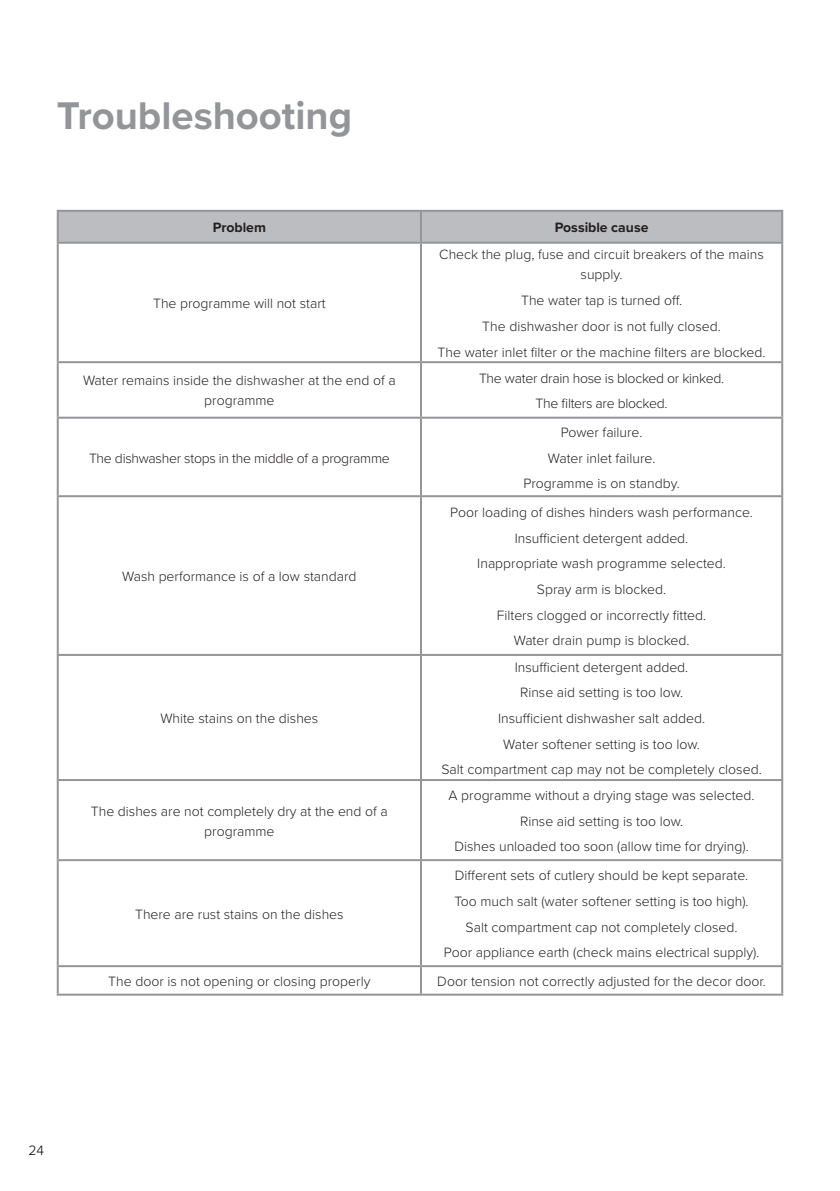
<style>
.page{position:relative;width:840px;height:1191px;background:#fff}
.page>*{position:absolute;margin:0;border:0;box-sizing:border-box;transform-origin:0 0}
.t1{font:700 40px "Proxima Nova";color:#939598}
.t2{font:300 14px/20px "Proxima Nova";color:#231f20;text-align:center}
.t3{font:300 14px "Proxima Nova";letter-spacing:-.02em;color:#231f20}
.t4{font:700 14px "Proxima Nova";color:#231f20}
.t5{font:300 14px "Proxima Nova";color:#000}
</style>
<div class="page">
<div style="left:59px;top:212px;width:721px;height:30px;background:#bcbdc0"></div>
<svg style="left:59px;top:363px;width:721px;height:605px"></svg>
<hr style="left:57px;top:210px;width:364px;height:2px;background:#939598">
<hr style="left:57px;top:212px;width:2px;height:30px;background:#939598">
<hr style="left:421px;top:210px;width:361px;height:2px;background:#939598">
<hr style="left:780px;top:212px;width:2px;height:30px;background:#939598">
<hr style="left:57px;top:242px;width:364px;height:2px;background:#939598">
<hr style="left:57px;top:244px;width:2px;height:117px;background:#939598">
<hr style="left:421px;top:242px;width:361px;height:2px;background:#939598">
<hr style="left:420px;top:244px;width:2px;height:117px;background:#939598">
<hr style="left:780px;top:244px;width:2px;height:117px;background:#939598">
<hr style="left:57px;top:361px;width:364px;height:2px;background:#939598">
<hr style="left:57px;top:363px;width:2px;height:54px;background:#939598">
<hr style="left:421px;top:361px;width:361px;height:2px;background:#939598">
<hr style="left:420px;top:363px;width:2px;height:54px;background:#939598">
<hr style="left:780px;top:363px;width:2px;height:54px;background:#939598">
<hr style="left:57px;top:417px;width:364px;height:2px;background:#939598">
<hr style="left:57px;top:419px;width:2px;height:76px;background:#939598">
<hr style="left:421px;top:417px;width:361px;height:2px;background:#939598">
<hr style="left:420px;top:419px;width:2px;height:76px;background:#939598">
<hr style="left:780px;top:419px;width:2px;height:76px;background:#939598">
<hr style="left:57px;top:495px;width:364px;height:2px;background:#939598">
<hr style="left:57px;top:497px;width:2px;height:157px;background:#939598">
<hr style="left:421px;top:495px;width:361px;height:2px;background:#939598">
<hr style="left:420px;top:497px;width:2px;height:157px;background:#939598">
<hr style="left:780px;top:497px;width:2px;height:157px;background:#939598">
<hr style="left:57px;top:654px;width:364px;height:2px;background:#939598">
<hr style="left:57px;top:656px;width:2px;height:123px;background:#939598">
<hr style="left:421px;top:654px;width:361px;height:2px;background:#939598">
<hr style="left:420px;top:656px;width:2px;height:123px;background:#939598">
<hr style="left:780px;top:656px;width:2px;height:123px;background:#939598">
<hr style="left:57px;top:779px;width:364px;height:2px;background:#939598">
<hr style="left:57px;top:781px;width:2px;height:78px;background:#939598">
<hr style="left:421px;top:779px;width:361px;height:2px;background:#939598">
<hr style="left:420px;top:781px;width:2px;height:78px;background:#939598">
<hr style="left:780px;top:781px;width:2px;height:78px;background:#939598">
<hr style="left:57px;top:859px;width:364px;height:2px;background:#939598">
<hr style="left:57px;top:861px;width:2px;height:104px;background:#939598">
<hr style="left:421px;top:859px;width:361px;height:2px;background:#939598">
<hr style="left:420px;top:861px;width:2px;height:104px;background:#939598">
<hr style="left:780px;top:861px;width:2px;height:104px;background:#939598">
<hr style="left:57px;top:965px;width:364px;height:2px;background:#939598">
<hr style="left:57px;top:967px;width:2px;height:26px;background:#939598">
<hr style="left:421px;top:965px;width:361px;height:2px;background:#939598">
<hr style="left:420px;top:967px;width:2px;height:26px;background:#939598">
<hr style="left:780px;top:967px;width:2px;height:26px;background:#939598">
<hr style="left:57px;top:993px;width:364px;height:2px;background:#939598">
<hr style="left:421px;top:993px;width:361px;height:2px;background:#939598">
<hr style="left:420px;top:212px;width:2px;height:30px;background:#939598">
<p class="t1" style="left:57px;top:86px;width:297px">Troubleshooting</p>
<p class="t4" style="left:212px;top:217px;width:55px">Problem</p>
<p class="t4" style="left:554px;top:217px;width:95px">Possible cause</p>
<p class="t2" style="left:153px;top:292px;width:174px">The programme will not start</p>
<p class="t2" style="left:439px;top:244px;width:326px">Check the plug, fuse and circuit breakers of the mains supply.</p>
<p class="t2" style="left:521px;top:290px;width:162px">The water tap is turned off.</p>
<p class="t2" style="left:482px;top:315px;width:240px">The dishwasher door is not fully closed.</p>
<p class="t2" style="left:437px;top:341px;width:329px">The water inlet filter or the machine filters are blocked.</p>
<p class="t2" style="left:83px;top:370px;width:314px">Water remains inside the dishwasher at the end of a programme</p>
<p class="t3" style="left:478px;top:367px;width:246px">The water drain hose is blocked or kinked.</p>
<p class="t3" style="left:535px;top:393px;width:133px">The filters are blocked.</p>
<p class="t3" style="left:89px;top:447px;width:302px">The dishwasher stops in the middle of a programme</p>
<p class="t2" style="left:122px;top:565px;width:236px">Wash performance is of a low standard</p>
<p class="t2" style="left:160px;top:707px;width:159px">White stains on the dishes</p>
<p class="t2" style="left:91px;top:800px;width:298px">The dishes are not completely dry at the end of a programme</p>
<p class="t2" style="left:135px;top:903px;width:210px">There are rust stains on the dishes</p>
<p class="t2" style="left:560px;top:421px;width:83px">Power failure.</p>
<p class="t2" style="left:547px;top:447px;width:109px">Water inlet failure.</p>
<p class="t2" style="left:523px;top:473px;width:158px">Programme is on standby.</p>
<p class="t2" style="left:450px;top:501px;width:304px">Poor loading of dishes hinders wash performance.</p>
<p class="t2" style="left:514px;top:527px;width:175px">Insufficient detergent added.</p>
<p class="t2" style="left:477px;top:553px;width:250px">Inappropriate wash programme selected.</p>
<p class="t2" style="left:536px;top:578px;width:131px">Spray arm is blocked.</p>
<p class="t2" style="left:496px;top:604px;width:211px">Filters clogged or incorrectly fitted.</p>
<p class="t2" style="left:513px;top:630px;width:177px">Water drain pump is blocked.</p>
<p class="t2" style="left:514px;top:656px;width:175px">Insufficient detergent added.</p>
<p class="t2" style="left:519px;top:682px;width:164px">Rinse aid setting is too low.</p>
<p class="t2" style="left:498px;top:707px;width:208px">Insufficient dishwasher salt added.</p>
<p class="t2" style="left:503px;top:733px;width:198px">Water softener setting is too low.</p>
<p class="t2" style="left:441px;top:759px;width:321px">Salt compartment cap may not be completely closed.</p>
<p class="t2" style="left:448px;top:784px;width:307px">A programme without a drying stage was selected.</p>
<p class="t2" style="left:519px;top:810px;width:164px">Rinse aid setting is too low.</p>
<p class="t2" style="left:454px;top:836px;width:295px">Dishes unloaded too soon (allow time for drying).</p>
<p class="t2" style="left:454px;top:865px;width:295px">Different sets of cutlery should be kept separate.</p>
<p class="t2" style="left:454px;top:890px;width:295px">Too much salt (water softener setting is too high).</p>
<p class="t2" style="left:465px;top:916px;width:273px">Salt compartment cap not completely closed.</p>
<p class="t2" style="left:443px;top:942px;width:317px">Poor appliance earth (check mains electrical supply).</p>
<p class="t2" style="left:108px;top:970px;width:263px">The door is not opening or closing properly</p>
<p class="t2" style="left:437px;top:970px;width:330px">Door tension not correctly adjusted for the decor door.</p>
<p class="t5" style="left:28px;top:1140px;width:17px">24</p>
</div>
